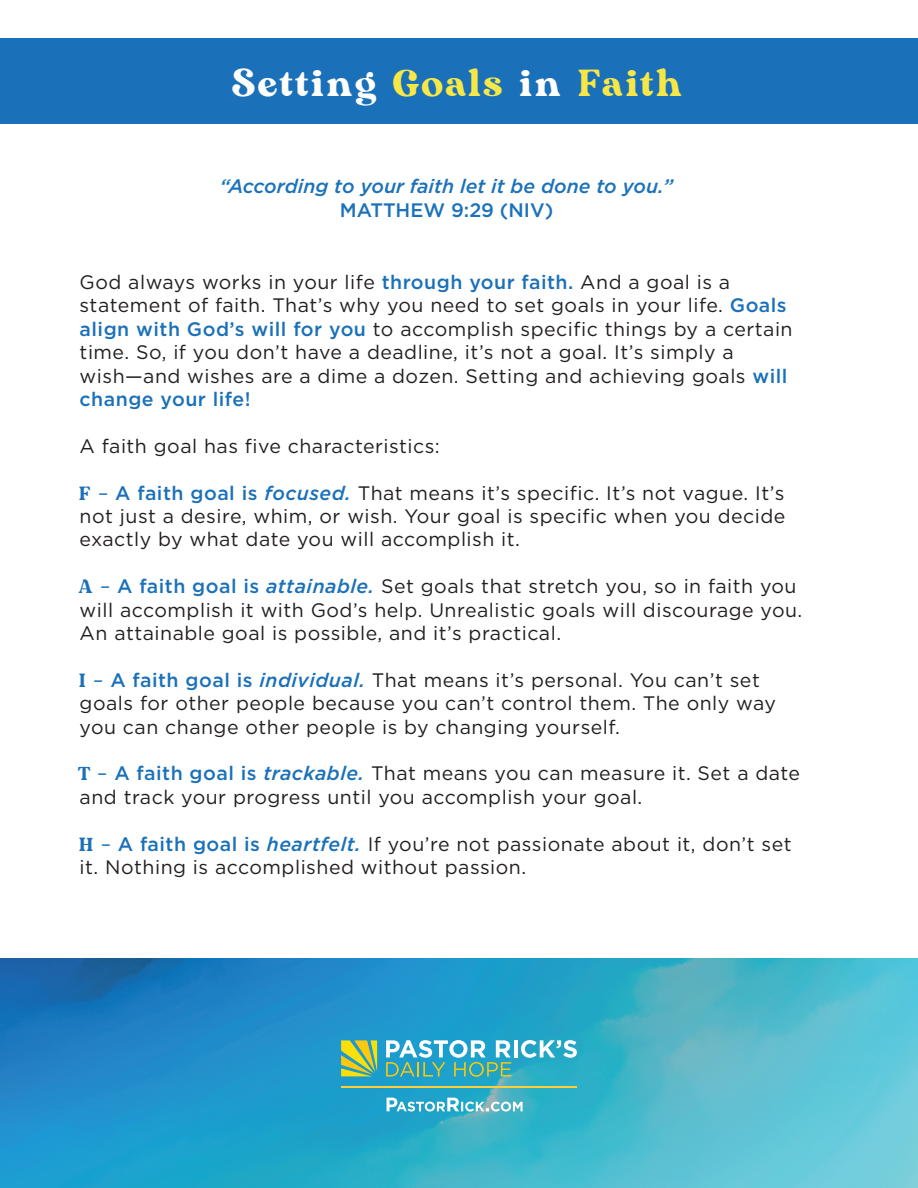
<style>
.page{position:relative;width:918px;height:1188px;background:#fff}
.page>*{position:absolute;margin:0;border:0;box-sizing:border-box;transform-origin:0 0}
.t1{font:38.4px "Mogena";letter-spacing:.05em;color:#fff}
.t2{font:19.5px/23.4px "Gotham";letter-spacing:.025em;color:#231f20}
.t3{font:italic 500 19.5px "Gotham";color:#1c72ba}
.t4{font:500 19.5px "Gotham";color:#1c72ba}
.s1{color:#f7e848}
.s2{color:#f7e746}
.s3{font-weight:500;color:#1b71b9}
.s4{font-family:"Mogena";color:#1b71b9}
.s5{color:#1b71b9}
.s6{font-weight:500;font-style:italic;color:#1b71b9}
</style>
<div class="page">
<div style="left:0;top:38px;width:918px;height:86px;background:#1b71b9"></div>
<img style="left:0;top:959px;width:918px;height:229px">
<hr style="left:514px;top:1040px;width:3px;height:17px;background:#fff">
<svg style="left:521px;top:1040px;width:56px;height:18px"></svg>
<svg style="left:386px;top:1040px;width:125px;height:37px"></svg>
<svg style="left:341px;top:1040px;width:36px;height:36px"></svg>
<svg style="left:387px;top:1098px;width:136px;height:14px"></svg>
<hr style="left:341px;top:1087px;width:236px;height:1px;background:#ffcf39">
<h1 class="t1" style="left:233px;top:69px;width:452px">Setting <span class="s1">Goals</span> in <span class="s2">Faith</span></h1>
<p class="t3" style="left:220px;top:175px;width:455px">“According to your faith let it be done to you.”</p>
<p class="t4" style="left:340px;top:197px;width:215px">MATTHEW 9:29 (NIV)</p>
<p class="t2" style="left:80px;top:270px;width:714px">God always works in your life <span class="s3">through your faith.</span> And a goal is a statement of faith. That’s why you need to set goals in your life. <span class="s3">Goals align with God’s will for you</span> to accomplish specific things by a certain time. So, if you don’t have a deadline, it’s not a goal. It’s simply a wish—and wishes are a dime a dozen. Setting and achieving goals <span class="s3">will change your life!</span></p>
<p class="t2" style="left:80px;top:434px;width:362px">A faith goal has five characteristics:</p>
<p class="t2" style="left:80px;top:481px;width:707px;text-align:justify"><span class="s4">F</span> <span class="s5">–</span> <span class="s3">A faith goal is</span> <span class="s6">focused.</span> That means it’s specific. It’s not vague. It’s not just a desire, whim, or wish. Your goal is specific when you decide exactly by what date you will accomplish it.</p>
<p class="t2" style="left:80px;top:574px;width:724px"><span class="s4">A</span> <span class="s5">–</span> <span class="s3">A faith goal is</span> <span class="s6">attainable.</span> Set goals that stretch you, so in faith you will accomplish it with God’s help. Unrealistic goals will discourage you.<br>An attainable goal is possible, and it’s practical.</p>
<p class="t2" style="left:80px;top:668px;width:698px"><span class="s4">I</span> <span class="s5">–</span> <span class="s3">A faith goal is</span> <span class="s6">individual.</span> That means it’s personal. You can’t set goals for other people because you can’t control them. The only way you can change other people is by changing yourself.</p>
<p class="t2" style="left:80px;top:761px;width:722px"><span class="s4">T</span> <span class="s5">–</span> <span class="s3">A faith goal is</span> <span class="s6">trackable.</span> That means you can measure it. Set a date and track your progress until you accomplish your goal.</p>
<p class="t2" style="left:80px;top:832px;width:714px"><span class="s4">H</span> <span class="s5">–</span> <span class="s3">A faith goal is</span> <span class="s6">heartfelt.</span> If you’re not passionate about it, don’t set it. Nothing is accomplished without passion.</p>
</div>
